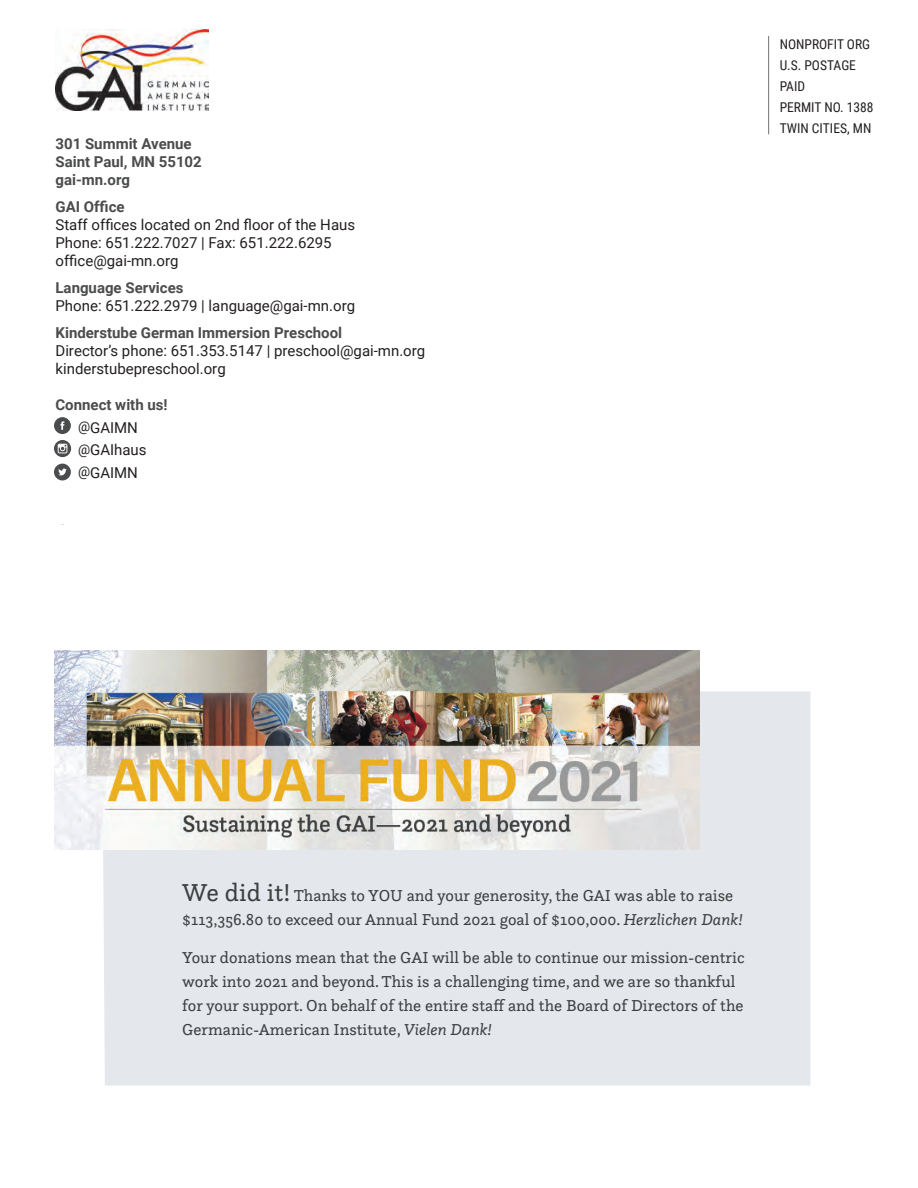
<style>
.page{position:relative;width:918px;height:1188px;background:#fff}
.page>*{position:absolute;margin:0;border:0;box-sizing:border-box;transform-origin:0 0}
.t1{font:16.5px/24px "Questa Slab";color:#3e3e3f}
.t2{font:15px/18px "Roboto";color:#231f20}
.t3{font:700 15px/18px "Roboto";color:#4b4c4d}
.t4{font:13.5px/21px "Roboto Condensed";color:#231f20}
.s1{font-weight:700;color:#4b4c4d}
.s2{font-size:13.5px}
.s3{font-size:25.5px}
.s4{font-style:italic}
</style>
<div class="page">
<img style="left:55px;top:30px;width:154px;height:80px">
<hr style="left:768px;top:36px;width:1px;height:98px;background:#717074">
<svg style="left:54px;top:417px;width:17px;height:17px"></svg>
<svg style="left:54px;top:440px;width:17px;height:17px"></svg>
<svg style="left:54px;top:464px;width:17px;height:17px"></svg>
<div style="left:103px;top:691px;width:707px;height:395px;background:#e4e7ec"></div>
<img style="left:54px;top:650px;width:645px;height:200px">
<p class="t3" style="left:56px;top:134px;width:148px">301 Summit Avenue<br>Saint Paul, MN 55102 gai-mn.org</p>
<p class="t3" style="left:56px;top:197px;width:71px">GAI Office</p>
<p class="t2" style="left:56px;top:215px;width:301px">Staff offices located on 2nd floor of the Haus<br>Phone: 651.222.7027 | Fax: 651.222.6295 office@gai-mn.org</p>
<p class="t3" style="left:56px;top:278px;width:130px">Language Services</p>
<p class="t2" style="left:56px;top:296px;width:301px">Phone: 651.222.2979 | language@gai-mn.org</p>
<p class="t3" style="left:56px;top:323px;width:288px">Kinderstube German Immersion Preschool</p>
<p class="t2" style="left:56px;top:341px;width:371px">Director’s phone: 651.353.5147 | preschool@gai-mn.org kinderstubepreschool.org</p>
<p class="t2" style="left:56px;top:393px;width:114px;line-height:22.5px;text-align:center"><span class="s1">Connect with us! </span><span class="s2">@</span>GAIMN <span class="s2">@</span>GAIhaus <span class="s2">@</span>GAIMN</p>
<p class="t4" style="left:780px;top:33px;width:95px">NONPROFIT ORG<br>U.S. POSTAGE<br>PAID<br>PERMIT NO. 1388<br>TWIN CITIES, MN</p>
<p class="t1" style="left:182px;top:883px;width:562px"><span class="s3">We did it!</span> Thanks to YOU and your generosity, the GAI was able to raise $113,356.80 to exceed our Annual Fund 2021 goal of $100,000. <span class="s4">Herzlichen Dank!</span></p>
<p class="t1" style="left:182px;top:945px;width:564px">Your donations mean that the GAI will be able to continue our mission-centric work into 2021 and beyond. This is a challenging time, and we are so thankful for your support. On behalf of the entire staff and the Board of Directors of the Germanic-American Institute, <span class="s4">Vielen Dank!</span></p>
</div>
